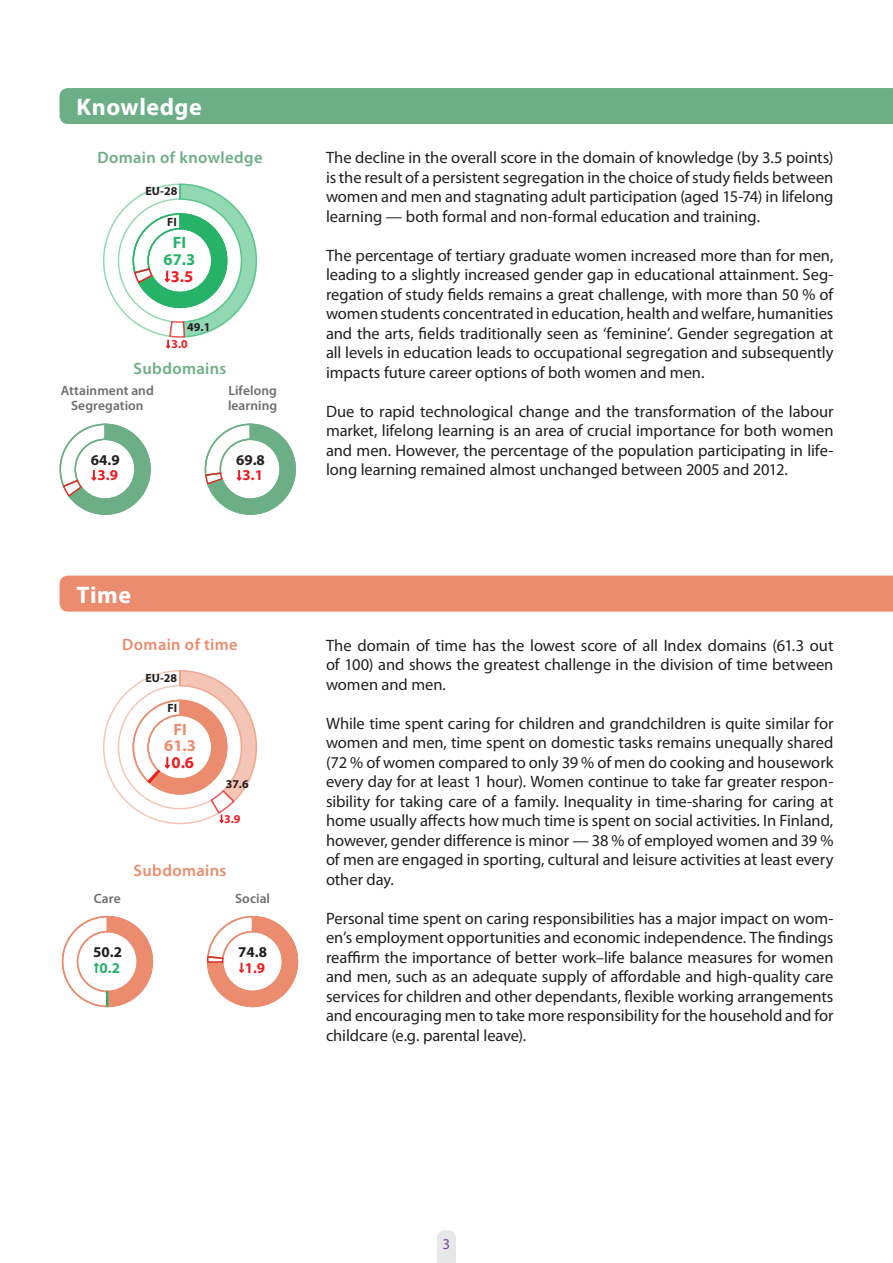
<style>
.page{position:relative;width:893px;height:1263px;background:#fff}
.page>*{position:absolute;margin:0;border:0;box-sizing:border-box;transform-origin:0 0}
.Box_title{font:700 24px "Myriad Pro";letter-spacing:.02em;color:#fff}
.Body_Text{font:16.5px/19.5px "Myriad Pro";letter-spacing:-.005em;color:#231f20;text-align:justify}
.Figure_title{font:600 16.5px "Myriad Pro";letter-spacing:.025em;color:#6cae85}
.Figure_title-2{font:600 16.5px "Myriad Pro";letter-spacing:.025em;color:#ea8c6d}
.t1{font:700 16.5px/33.6px "Myriad Pro";color:#ee1d23}
.t2{font:700 16.5px "Myriad Pro";color:#26b368}
.t3{font:700 16.5px "Myriad Pro";color:#ea8c6d}
.t4{font:700 15px "Myriad Pro";color:#231f20}
.t5{font:700 15px "Myriad Pro";color:#ee1d23}
.t6{font:700 15px "Myriad Pro";color:#26b368}
.t7{font:15px "Myriad Pro";color:#7d449a}
.Body_Text-2{font:600 13.5px/15px "Myriad Pro";letter-spacing:.005em;color:#6c6d70;text-align:center}
.t8{font:700 12px/16.8px "Myriad Pro";color:#231f20}
.t9{font:700 12px "Myriad Pro";color:#ee1d23}
.s1{color:#26b368}
.s2{color:#ee1d23}
.s3{color:#ea8c6d}
</style>
<div class="page">
<svg style="left:437px;top:1230px;width:19px;height:33px"></svg>
<div style="left:60px;top:88px;width:833px;height:36px;background:#6cae85"></div>
<div style="left:60px;top:576px;width:833px;height:36px;background:#ea8c6d"></div>
<svg style="left:103px;top:184px;width:154px;height:165px"></svg>
<svg style="left:60px;top:424px;width:91px;height:91px"></svg>
<svg style="left:204px;top:424px;width:92px;height:91px"></svg>
<svg style="left:103px;top:670px;width:154px;height:154px"></svg>
<svg style="left:207px;top:916px;width:91px;height:91px"></svg>
<svg style="left:62px;top:916px;width:92px;height:91px"></svg>
<p class="Box_title" style="left:77px;top:91px;width:127px">Knowledge</p>
<p class="Figure_title" style="left:97px;top:148px;width:167px">Domain of knowledge</p>
<p class="t8" style="left:146px;top:183px;width:33px">EU-28</p>
<p class="t8" style="left:167px;top:213px;width:11px">FI</p>
<p class="t2" style="left:164px;top:249px;width:33px">67.3</p>
<p class="t1" style="left:171px;top:225px;width:24px"><span class="s1">FI<br></span>3.5</p>
<p class="t8" style="left:171px;top:318px;width:41px;text-indent:16px">49.1<br><span class="s2">3.0</span></p>
<p class="Figure_title" style="left:134px;top:359px;width:94px">Subdomains</p>
<p class="Body_Text-2" style="left:61px;top:383px;width:95px">Attainment and<br>Segregation</p>
<p class="Body_Text-2" style="left:228px;top:383px;width:51px;text-align:left">Lifelong learning</p>
<p class="t4" style="left:91px;top:450px;width:30px">64.9</p>
<p class="t4" style="left:236px;top:450px;width:30px">69.8</p>
<p class="t5" style="left:97px;top:465px;width:22px">3.9</p>
<p class="t5" style="left:242px;top:465px;width:22px">3.1</p>
<p class="Box_title" style="left:77px;top:579px;width:56px">Time</p>
<p class="Figure_title-2" style="left:122px;top:635px;width:117px">Domain of time</p>
<p class="t8" style="left:145px;top:670px;width:33px">EU-28</p>
<p class="t8" style="left:168px;top:699px;width:11px">FI</p>
<p class="t3" style="left:164px;top:735px;width:33px">61.3</p>
<p class="t1" style="left:172px;top:712px;width:24px"><span class="s3">FI<br></span>0.6</p>
<p class="t8" style="left:226px;top:775px;width:25px">37.6</p>
<p class="t9" style="left:224px;top:811px;width:18px">3.9</p>
<p class="Body_Text-2" style="left:94px;top:891px;width:28px">Care</p>
<p class="Figure_title-2" style="left:134px;top:861px;width:94px">Subdomains</p>
<p class="Body_Text-2" style="left:235px;top:891px;width:36px">Social</p>
<p class="t4" style="left:93px;top:943px;width:30px">50.2</p>
<p class="t4" style="left:238px;top:943px;width:30px">74.8</p>
<p class="t6" style="left:100px;top:958px;width:22px">0.2</p>
<p class="t5" style="left:245px;top:958px;width:22px">1.9</p>
<p class="Body_Text" style="left:326px;top:147px;width:509px">The decline in the overall score in the domain of knowledge (by 3.5 points) is the result of a persistent segregation in the choice of study fields between women and men and stagnating adult participation (aged 15-74) in lifelong learning — both formal and non‑formal education and training.</p>
<p class="Body_Text" style="left:326px;top:245px;width:509px">The percentage of tertiary graduate women increased more than for men, leading to a slightly increased gender gap in educational attainment. Seg&shy;regation of study fields remains a great challenge, with more than 50 % of women students concentrated in education, health and welfare, humanities and the arts, fields traditionally seen as ‘feminine’. Gender segregation at all levels in education leads to occupational segregation and subsequently impacts future career options of both women and men.</p>
<p class="Body_Text" style="left:326px;top:401px;width:509px">Due to rapid technological change and the transformation of the labour market, lifelong learning is an area of crucial importance for both women and men. However, the percentage of the population participating in life&shy;long learning remained almost unchanged between 2005 and 2012.</p>
<p class="Body_Text" style="left:326px;top:635px;width:509px">The domain of time has the lowest score of all Index domains (61.3 out of 100) and shows the greatest challenge in the division of time between women and men.</p>
<p class="Body_Text" style="left:326px;top:713px;width:509px">While time spent caring for children and grandchildren is quite similar for women and men, time spent on domestic tasks remains unequally shared (72 % of women compared to only 39 % of men do cooking and housework every day for at least 1 hour). Women continue to take far greater respon&shy;sibility for taking care of a family. Inequality in time‑sharing for caring at home usually affects how much time is spent on social activities. In Finland, however, gender difference is minor — 38 % of employed women and 39 % of men are engaged in sporting, cultural and leisure activities at least every other day.</p>
<p class="Body_Text" style="left:326px;top:908px;width:509px">Personal time spent on caring responsibilities has a major impact on wom&shy;en’s employment opportunities and economic independence. The findings reaffirm the importance of better work–life balance measures for women and men, such as an adequate supply of affordable and high‑quality care services for children and other dependants, flexible working arrangements and encouraging men to take more responsibility for the household and for childcare (e.g. parental leave).</p>
<p class="t7" style="left:443px;top:1234px;width:9px">3</p>
</div>
